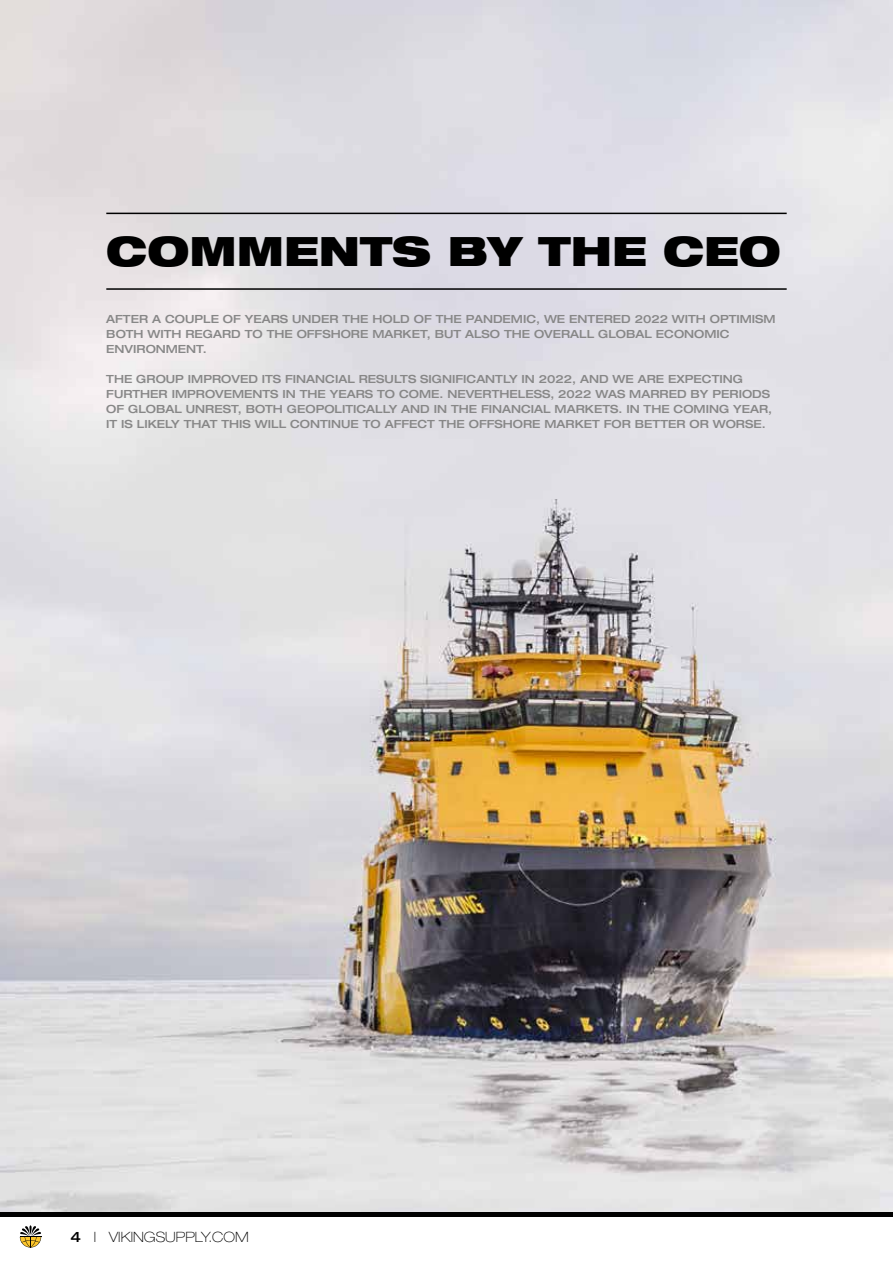
<style>
.page{position:relative;width:893px;height:1263px;background:#fff}
.page>*{position:absolute;margin:0;border:0;box-sizing:border-box;transform-origin:0 0}
.t1{font:900 expanded 40.5px "Helvetica Neue LT Std";color:#000}
.t2{font:100 expanded 14.25px "Helvetica Neue LT Std";color:#000}
.t3{font:500 expanded 11.25px/15px "Helvetica Neue LT Std";color:#878787}
.s1{font-weight:500}
</style>
<div class="page">
<hr style="left:0;top:1212px;width:893px;height:4px;background:#000">
<svg style="left:20px;top:1225px;width:21px;height:22px"></svg>
<img style="left:0;top:0;width:893px;height:1212px">
<hr style="left:106px;top:213px;width:681px;height:1px;background:#000">
<hr style="left:106px;top:288px;width:681px;height:2px;background:#000">
<h1 class="t1" style="left:106px;top:225px;width:676px">COMMENTS BY THE CEO</h1>
<p class="t3" style="left:106px;top:311px;width:671px">AFTER A COUPLE OF YEARS UNDER THE HOLD OF THE PANDEMIC, WE ENTERED 2022 WITH OPTIMISM<br>BOTH WITH REGARD TO THE OFFSHORE MARKET, BUT ALSO THE OVERALL GLOBAL ECONOMIC<br>ENVIRONMENT.</p>
<p class="t3" style="left:106px;top:371px;width:667px">THE GROUP IMPROVED ITS FINANCIAL RESULTS SIGNIFICANTLY IN 2022, AND WE ARE EXPECTING FURTHER IMPROVEMENTS IN THE YEARS TO COME. NEVERTHELESS, 2022 WAS MARRED BY PERIODS OF GLOBAL UNREST, BOTH GEOPOLITICALLY AND IN THE FINANCIAL MARKETS. IN THE COMING YEAR, IT IS LIKELY THAT THIS WILL CONTINUE TO AFFECT THE OFFSHORE MARKET FOR BETTER OR WORSE.</p>
<p class="t2" style="left:71px;top:1228px;width:180px"><span class="s1">4</span> I VIKINGSUPPLY.COM</p>
</div>
